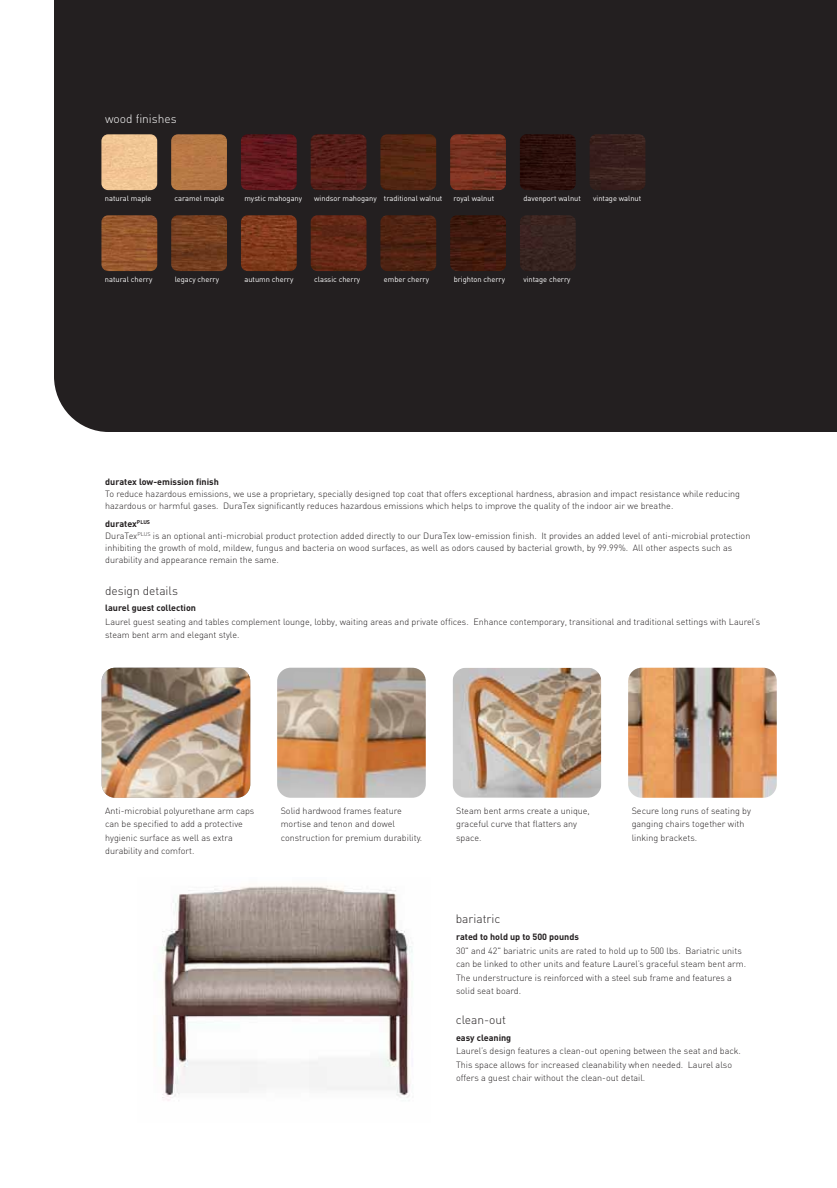
<style>
.page{position:relative;width:837px;height:1188px;background:#fff}
.page>*{position:absolute;margin:0;border:0;box-sizing:border-box;transform-origin:0 0}
.t1{font:300 12px "DIN";color:#231f20}
.t2{font:300 12px "DIN";color:#fff}
.t3{font:300 9px/13.5px "DIN";color:#231f20}
.t4{font:700 9px "DIN";color:#231f20}
.t5{font:7.5px "DIN";color:#fff}
.s1{font-weight:700}
</style>
<div class="page">
<div style="left:54px;top:0;width:782px;height:432px;background:#231f20"></div>
<svg style="left:836px;top:0;width:1px;height:432px"></svg>
<img style="left:102px;top:668px;width:148px;height:130px;border-radius:14px">
<img style="left:277px;top:668px;width:149px;height:130px;border-radius:14px">
<img style="left:453px;top:668px;width:148px;height:130px;border-radius:14px">
<img style="left:628px;top:668px;width:149px;height:130px;border-radius:13px">
<img style="left:162px;top:885px;width:251px;height:216px">
<img style="left:241px;top:134px;width:56px;height:56px;border-radius:7px">
<img style="left:101px;top:134px;width:56px;height:56px;border-radius:7px">
<img style="left:171px;top:134px;width:56px;height:56px;border-radius:7px">
<img style="left:311px;top:134px;width:55px;height:56px;border-radius:7px">
<img style="left:380px;top:134px;width:56px;height:56px;border-radius:7px">
<img style="left:450px;top:134px;width:56px;height:56px;border-radius:7px">
<img style="left:520px;top:134px;width:56px;height:56px;border-radius:7px">
<img style="left:590px;top:134px;width:55px;height:56px;border-radius:7px">
<img style="left:101px;top:215px;width:56px;height:56px;border-radius:7px">
<img style="left:171px;top:215px;width:56px;height:56px;border-radius:7px">
<img style="left:241px;top:215px;width:56px;height:56px;border-radius:7px">
<img style="left:311px;top:215px;width:55px;height:56px;border-radius:7px">
<img style="left:380px;top:215px;width:56px;height:56px;border-radius:7px">
<img style="left:450px;top:215px;width:56px;height:56px;border-radius:7px">
<img style="left:520px;top:215px;width:56px;height:56px;border-radius:7px">
<h1 class="t2" style="left:105px;top:114px;width:73px">wood finishes</h1>
<p class="t5" style="left:105px;top:195px;width:48px">natural maple</p>
<p class="t5" style="left:244px;top:195px;width:59px">mystic mahogany</p>
<p class="t5" style="left:175px;top:195px;width:51px">caramel maple</p>
<p class="t5" style="left:314px;top:195px;width:130px">windsor mahogany traditional walnut</p>
<p class="t5" style="left:454px;top:195px;width:42px">royal walnut</p>
<p class="t5" style="left:523px;top:195px;width:59px">davenport walnut</p>
<p class="t5" style="left:593px;top:195px;width:50px">vintage walnut</p>
<p class="t5" style="left:105px;top:276px;width:49px">natural cherry</p>
<p class="t5" style="left:175px;top:276px;width:46px">legacy cherry</p>
<p class="t5" style="left:244px;top:276px;width:51px">autumn cherry</p>
<p class="t5" style="left:314px;top:276px;width:48px">classic cherry</p>
<p class="t5" style="left:384px;top:276px;width:47px">ember cherry</p>
<p class="t5" style="left:454px;top:276px;width:53px">brighton cherry</p>
<p class="t5" style="left:523px;top:276px;width:49px">vintage cherry</p>
<p class="t4" style="left:105px;top:478px;width:115px">duratex low-emission finish</p>
<p class="t3" style="left:105px;top:488px;width:636px;line-height:12px">To reduce hazardous emissions, we use a proprietary, specially designed top coat that offers exceptional hardness, abrasion and impact resistance while reducing hazardous or harmful gases. DuraTex significantly reduces hazardous emissions which helps to improve the quality of the indoor air we breathe.</p>
<p class="t3" style="left:105px;top:518px;width:647px;line-height:12px"><span class="s1">duratex</span><sup>PLUS<br></sup>DuraTex<sup>PLUS</sup> is an optional anti-microbial product protection added directly to our DuraTex low-emission finish. It provides an added level of anti-microbial protection inhibiting the growth of mold, mildew, fungus and bacteria on wood surfaces, as well as odors caused by bacterial growth, by 99.99%. All other aspects such as durability and appearance remain the same.</p>
<h1 class="t1" style="left:105px;top:586px;width:74px">design details</h1>
<p class="t4" style="left:105px;top:605px;width:92px">laurel guest collection</p>
<p class="t3" style="left:105px;top:616px;width:656px">Laurel guest seating and tables complement lounge, lobby, waiting areas and private offices. Enhance contemporary, transitional and traditional settings with Laurel’s steam bent arm and elegant style.</p>
<p class="t3" style="left:105px;top:805px;width:151px">Anti-microbial polyurethane arm caps can be specified to add a protective hygienic surface as well as extra durability and comfort.</p>
<p class="t3" style="left:281px;top:805px;width:143px">Solid hardwood frames feature mortise and tenon and dowel construction for premium durability.</p>
<p class="t3" style="left:456px;top:805px;width:135px">Steam bent arms create a unique, graceful curve that flatters any space.</p>
<p class="t3" style="left:632px;top:805px;width:121px">Secure long runs of seating by ganging chairs together with linking brackets.</p>
<h1 class="t1" style="left:456px;top:915px;width:46px">bariatric</h1>
<p class="t4" style="left:456px;top:934px;width:124px">rated to hold up to 500 pounds</p>
<p class="t3" style="left:456px;top:945px;width:292px">30" and 42" bariatric units are rated to hold up to 500 lbs. Bariatric units can be linked to other units and feature Laurel’s graceful steam bent arm.<br>The understructure is reinforced with a steel sub frame and features a solid seat board.</p>
<h1 class="t1" style="left:456px;top:1015px;width:52px">clean-out</h1>
<p class="t4" style="left:456px;top:1034px;width:57px">easy cleaning</p>
<p class="t3" style="left:456px;top:1045px;width:286px">Laurel’s design features a clean-out opening between the seat and back.<br>This space allows for increased cleanability when needed. Laurel also offers a guest chair without the clean-out detail.</p>
</div>
